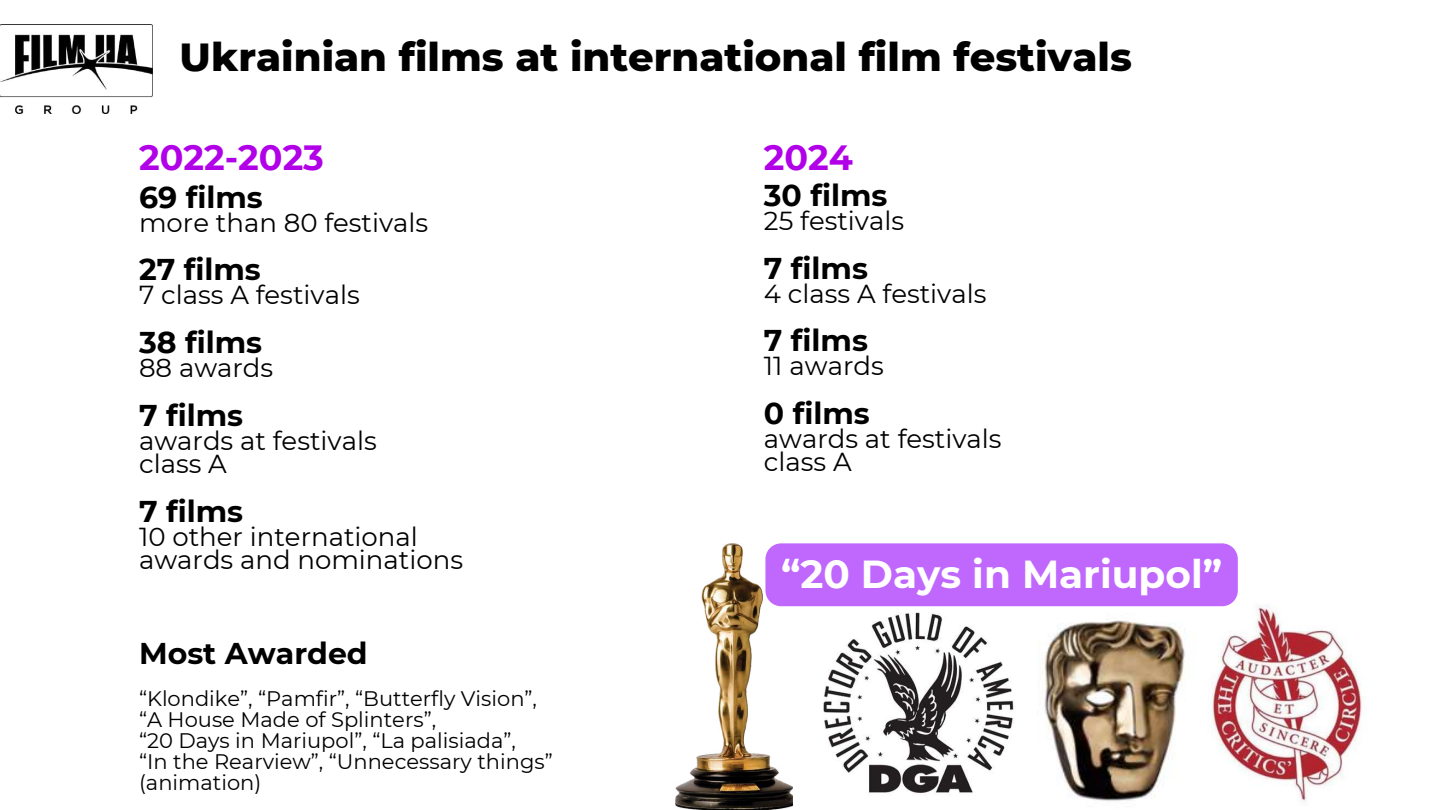
<style>
.page{position:relative;width:1440px;height:810px;background:#fff}
.page>*{position:absolute;margin:0;border:0;box-sizing:border-box;transform-origin:0 0}
.t1{font:800 40px "Montserrat";color:#000}
.t2{font:700 39px "Montserrat";color:#fff}
.t3{font:700 35px "Montserrat";color:#b100e8}
.t4{font:700 30px "Montserrat";color:#000}
.t5{font:26px/23.2px "Montserrat";color:#000}
.t6{font:21px/21px "Montserrat";color:#000}
</style>
<div class="page">
<img style="left:0;top:25px;width:152px;height:89px">
<img style="left:676px;top:543px;width:118px;height:267px">
<img style="left:1199px;top:606px;width:165px;height:195px">
<img style="left:794px;top:606px;width:244px;height:187px">
<img style="left:1038px;top:606px;width:161px;height:195px">
<div style="left:765px;top:543px;width:473px;height:63px;background:#c067fd"></div>
<h1 class="t1" style="left:180px;top:32px;width:954px">Ukrainian films at international film festivals</h1>
<h3 class="t3" style="left:139px;top:136px;width:186px">2022-2023</h3>
<p class="t4" style="left:139px;top:178px;width:125px">69 films</p>
<p class="t5" style="left:139px;top:211px;width:291px">more than 80 festivals</p>
<p class="t4" style="left:139px;top:251px;width:123px">27 films</p>
<p class="t5" style="left:139px;top:283px;width:222px">7 class A festivals</p>
<p class="t4" style="left:139px;top:324px;width:125px">38 films</p>
<p class="t5" style="left:139px;top:356px;width:136px">88 awards</p>
<p class="t4" style="left:139px;top:397px;width:106px">7 films</p>
<p class="t5" style="left:139px;top:429px;width:239px">awards at festivals class A</p>
<p class="t4" style="left:139px;top:493px;width:106px">7 films</p>
<p class="t5" style="left:139px;top:525px;width:325px">10 other international awards and nominations</p>
<p class="t4" style="left:139px;top:635px;width:230px">Most Awarded</p>
<p class="t6" style="left:139px;top:688px;width:415px">“Klondike”, “Pamfir”, “Butterfly Vision”, “A House Made of Splinters”,<br>“20 Days in Mariupol”, “La palisiada”,<br>“In the Rearview”, “Unnecessary things” (animation)</p>
<h3 class="t3" style="left:764px;top:136px;width:91px">2024</h3>
<p class="t4" style="left:764px;top:177px;width:125px">30 films</p>
<p class="t5" style="left:764px;top:209px;width:142px">25 festivals</p>
<p class="t4" style="left:764px;top:250px;width:106px">7 films</p>
<p class="t5" style="left:764px;top:282px;width:224px">4 class A festivals</p>
<p class="t4" style="left:764px;top:322px;width:106px">7 films</p>
<p class="t5" style="left:764px;top:354px;width:121px">11 awards</p>
<p class="t4" style="left:764px;top:395px;width:107px">0 films</p>
<p class="t5" style="left:764px;top:427px;width:239px">awards at festivals class A</p>
<h2 class="t2" style="left:781px;top:550px;width:443px">“20 Days in Mariupol”</h2>
</div>
